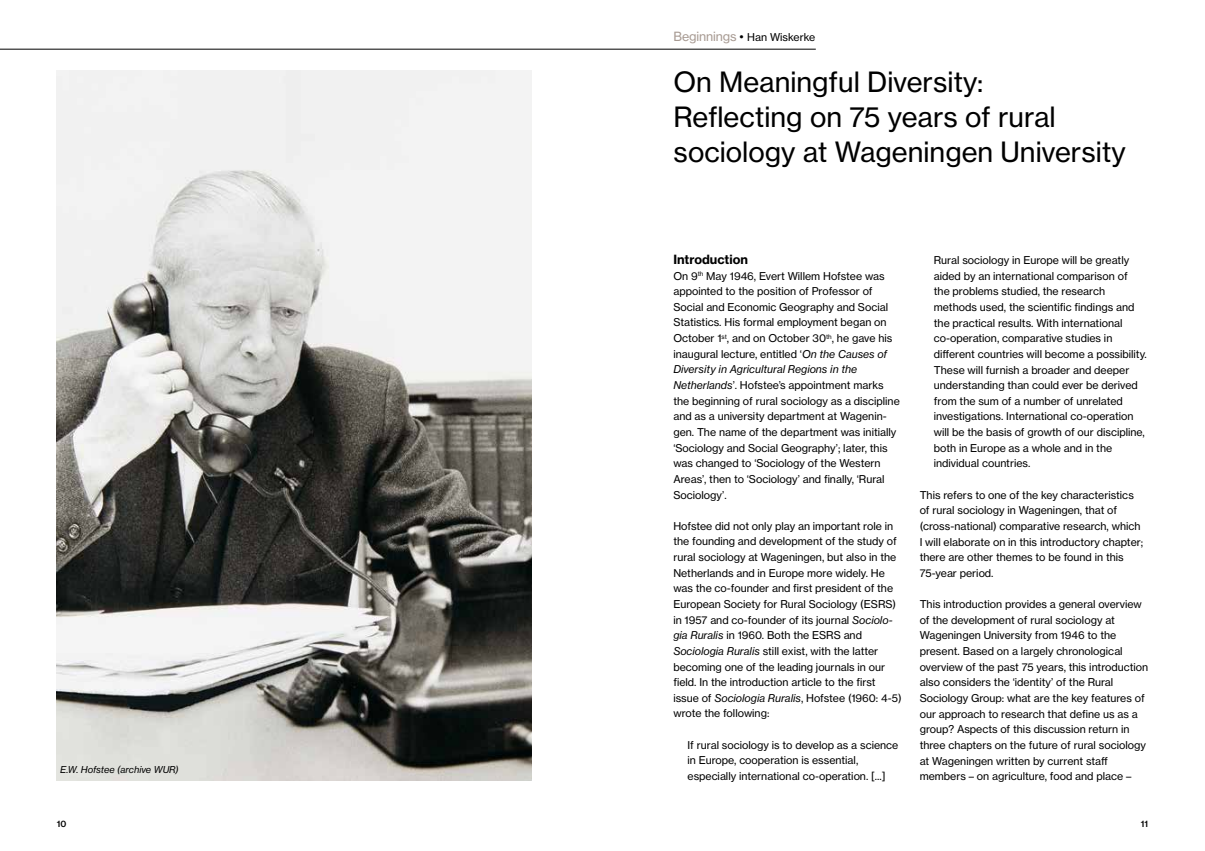
<style>
.page{position:relative;width:1205px;height:851px;background:#fff}
.page>*{position:absolute;margin:0;border:0;box-sizing:border-box;transform-origin:0 0}
.t1{font:27.5px/35px "N Haas Grotesk TX Pro 55 Rg";color:#000}
.t2{font:12.5px "N Haas Grotesk TX Pro 75 Bd";color:#000}
.t3{font:10.62px/15.6px "N Haas Grotesk TX Pro 55 Rg";color:#000}
.t4{font:10.62px "N Haas Grotesk TX Pro 56 It";color:#000}
.t5{font:9.38px "N Haas Grotesk TX Pro 56 It";color:#000}
.t6{font:8.75px "N Haas Grotesk TX Pro 65 Md";color:#000}
.s1{font-size:12.5px;color:#a89b93}
.s2{font-size:12.5px}
.s3{font-family:"N Haas Grotesk TX Pro 56 It"}
</style>
<div class="page">
<hr style="left:0;top:49px;width:816px;height:1px;background:#000">
<img style="left:57px;top:71px;width:474px;height:709px">
<p class="t3" style="left:673px;top:29px;width:143px"><span class="s1">Beginnings</span> <span class="s2">•</span> Han Wiskerke</p>
<p class="t5" style="left:60px;top:764px;width:120px">E.W. Hofstee (archive WUR)</p>
<h1 class="t1" style="left:673px;top:65px;width:454px">On Meaningful Diversity:<br>Reflecting on 75 years of rural sociology at Wageningen University</h1>
<p class="t2" style="left:673px;top:251px;width:76px">Introduction</p>
<p class="t3" style="left:673px;top:268px;width:220px">On 9<sup>th</sup> May 1946, Evert Willem Hofstee was appointed to the position of Professor of Social and Economic Geography and Social Statistics. His formal employment began on October 1<sup>st</sup>, and on October 30<sup>th</sup>, he gave his inaugural lecture, entitled ‘<span class="s3">On the Causes of</span></p>
<p class="t4" style="left:673px;top:363px;width:185px">Diversity in Agricultural Regions in the</p>
<p class="t3" style="left:673px;top:377px;width:228px"><span class="s3">Netherlands</span>’. Hofstee’s appointment marks the beginning of rural sociology as a discipline and as a university department at Wagenin&shy;gen. The name of the department was initially ‘Sociology and Social Geography’; later, this was changed to ‘Sociology of the Western Areas’, then to ‘Sociology’ and finally, ‘Rural Sociology’.</p>
<p class="t3" style="left:673px;top:518px;width:230px">Hofstee did not only play an important role in the founding and development of the study of rural sociology at Wageningen, but also in the Netherlands and in Europe more widely. He was the co-founder and first president of the European Society for Rural Sociology (ESRS) in 1957 and co-founder of its journal <span class="s3">Sociolo&shy;gia Ruralis</span> in 1960. Both the ESRS and <span class="s3">Sociologia Ruralis</span> still exist, with the latter becoming one of the leading journals in our field. In the introduction article to the first issue of <span class="s3">Sociologia Ruralis</span>, Hofstee (1960: 4-5) wrote the following:</p>
<p class="t3" style="left:687px;top:737px;width:212px">If rural sociology is to develop as a science in Europe, cooperation is essential, especially international co-operation. [...]</p>
<p class="t3" style="left:934px;top:252px;width:214px">Rural sociology in Europe will be greatly aided by an international comparison of<br>the problems studied, the research methods used, the scientific findings and the practical results. With international co-operation, comparative studies in different countries will become a possibility.<br>These will furnish a broader and deeper understanding than could ever be derived from the sum of a number of unrelated investigations. International co-operation will be the basis of growth of our discipline, both in Europe as a whole and in the individual countries.</p>
<p class="t3" style="left:919px;top:487px;width:225px">This refers to one of the key characteristics of rural sociology in Wageningen, that of (cross-national) comparative research, which I will elaborate on in this introductory chapter; there are other themes to be found in this 75-year period.</p>
<p class="t3" style="left:919px;top:596px;width:230px">This introduction provides a general overview of the development of rural sociology at Wageningen University from 1946 to the present. Based on a largely chronological overview of the past 75 years, this introduction also considers the ‘identity’ of the Rural Sociology Group: what are the key features of our approach to research that define us as a group? Aspects of this discussion return in three chapters on the future of rural sociology at Wageningen written by current staff members – on agriculture, food and place –</p>
<p class="t6" style="left:57px;top:818px;width:11px">10</p>
<p class="t6" style="left:1141px;top:818px;width:9px">11</p>
</div>
